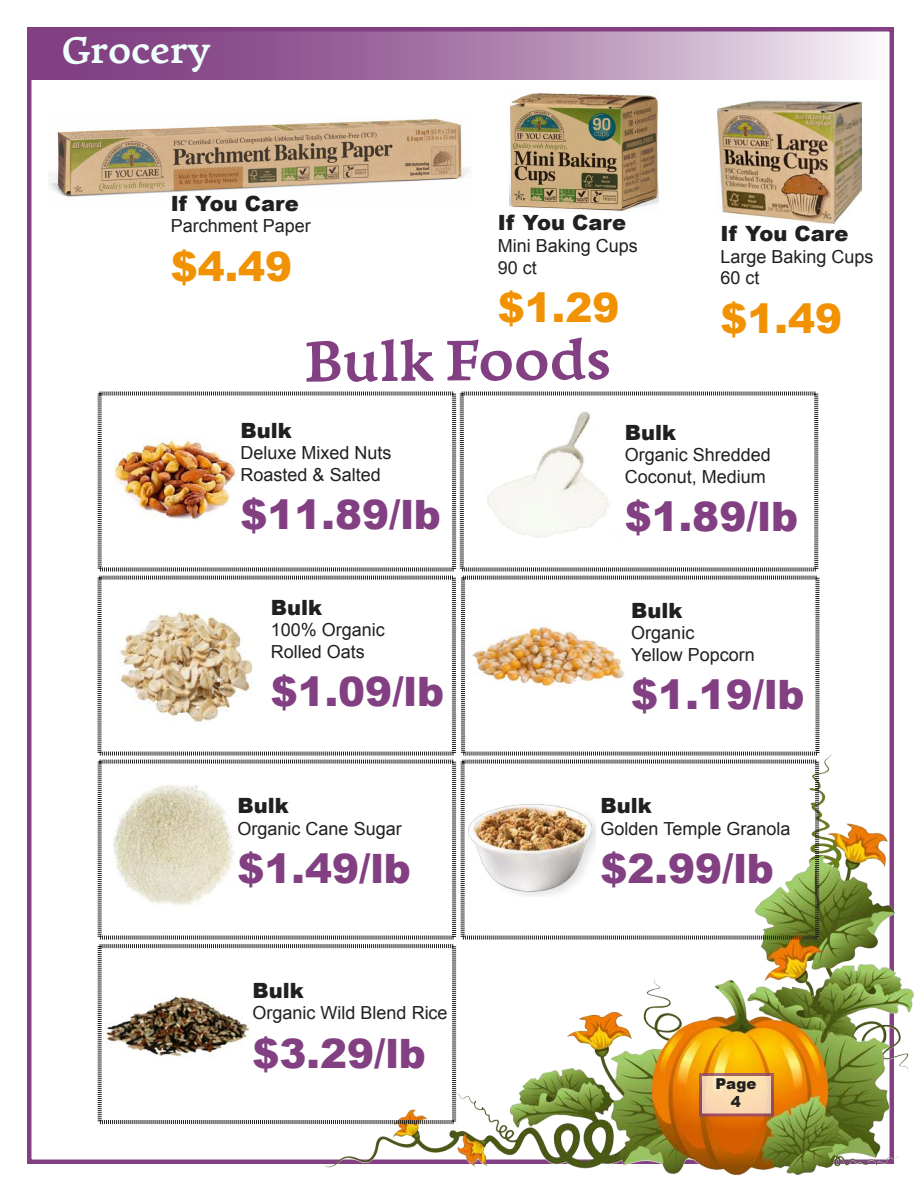
<style>
.page{position:relative;width:918px;height:1188px;background:#fff}
.page>*{position:absolute;margin:0;border:0;box-sizing:border-box;transform-origin:0 0}
.t1{font:700 60px "Leksa";color:#824083}
.t2{font:900 40.5px "Arial";color:#824083}
.t3{font:900 40.5px "Arial";color:#f19203}
.t4{font:700 39px "Leksa";color:#effffd}
.t5{font:900 21px "Arial";color:#221f1f}
.t6{font:18px/21.6px "Arial";color:#221f1f}
.t7{font:900 15px/18px "Arial";color:#221f1f;text-align:center}
</style>
<div class="page">
<svg style="left:461px;top:575px;width:359px;height:179px"></svg>
<svg style="left:27px;top:27px;width:864px;height:53px;background:#aa7eab"></svg>
<img style="left:304px;top:754px;width:610px;height:422px">
<svg style="left:703px;top:1077px;width:67px;height:35px;background:#f9dcb3"></svg>
<div style="left:699px;top:1073px;width:75px;height:43px;border:3px solid #824083"></div>
<img style="left:49px;top:118px;width:420px;height:79px">
<img style="left:718px;top:100px;width:144px;height:124px">
<svg style="left:97px;top:575px;width:360px;height:181px"></svg>
<img style="left:117px;top:600px;width:141px;height:125px">
<img style="left:472px;top:620px;width:154px;height:67px">
<svg style="left:459px;top:391px;width:360px;height:181px"></svg>
<svg style="left:97px;top:391px;width:360px;height:181px"></svg>
<svg style="left:97px;top:759px;width:360px;height:181px"></svg>
<img style="left:108px;top:774px;width:127px;height:142px">
<img style="left:510px;top:92px;width:149px;height:119px">
<svg style="left:460px;top:759px;width:360px;height:181px"></svg>
<svg style="left:97px;top:943px;width:360px;height:182px"></svg>
<img style="left:469px;top:802px;width:126px;height:95px">
<img style="left:105px;top:995px;width:145px;height:63px">
<h3 class="t4" style="left:62px;top:36px;width:150px">Grocery</h3>
<p class="t5" style="left:171px;top:194px;width:130px">If You Care</p>
<p class="t6" style="left:171px;top:217px;width:142px">Parchment Paper</p>
<h2 class="t3" style="left:171px;top:250px;width:123px">$4.49</h2>
<p class="t5" style="left:498px;top:214px;width:130px">If You Care</p>
<p class="t6" style="left:498px;top:236px;width:142px">Mini Baking Cups<br>90 ct</p>
<h2 class="t3" style="left:498px;top:291px;width:123px">$1.29</h2>
<h1 class="t1" style="left:304px;top:341px;width:308px;rotate:-1deg">Bulk Foods</h1>
<p class="t5" style="left:720px;top:225px;width:130px">If You Care</p>
<p class="t6" style="left:720px;top:247px;width:155px">Large Baking Cups<br>60 ct</p>
<h2 class="t3" style="left:720px;top:302px;width:123px">$1.49</h2>
<p class="t5" style="left:241px;top:421px;width:53px">Bulk</p>
<p class="t6" style="left:241px;top:444px;width:153px">Deluxe Mixed Nuts<br>Roasted &amp; Salted</p>
<h2 class="t2" style="left:241px;top:498px;width:202px">$11.89/lb</h2>
<p class="t5" style="left:271px;top:598px;width:53px">Bulk</p>
<p class="t6" style="left:271px;top:621px;width:116px">100% Organic<br>Rolled Oats</p>
<h2 class="t2" style="left:271px;top:675px;width:175px">$1.09/lb</h2>
<p class="t5" style="left:238px;top:797px;width:53px">Bulk</p>
<p class="t6" style="left:238px;top:819px;width:166px">Organic Cane Sugar</p>
<h2 class="t2" style="left:238px;top:852px;width:175px">$1.49/lb</h2>
<p class="t5" style="left:253px;top:982px;width:53px">Bulk</p>
<p class="t6" style="left:253px;top:1004px;width:197px">Organic Wild Blend Rice</p>
<h2 class="t2" style="left:253px;top:1037px;width:175px">$3.29/lb</h2>
<p class="t5" style="left:625px;top:423px;width:53px">Bulk</p>
<p class="t6" style="left:625px;top:446px;width:148px">Organic Shredded<br>Coconut, Medium</p>
<h2 class="t2" style="left:625px;top:500px;width:175px">$1.89/lb</h2>
<p class="t5" style="left:631px;top:601px;width:53px">Bulk</p>
<p class="t6" style="left:631px;top:624px;width:125px">Organic<br>Yellow Popcorn</p>
<h2 class="t2" style="left:631px;top:678px;width:175px">$1.19/lb</h2>
<p class="t5" style="left:601px;top:797px;width:53px">Bulk</p>
<p class="t6" style="left:601px;top:819px;width:191px">Golden Temple Granola</p>
<h2 class="t2" style="left:601px;top:852px;width:175px">$2.99/lb</h2>
<p class="t7" style="left:716px;top:1076px;width:42px">Page<br>4</p>
</div>
